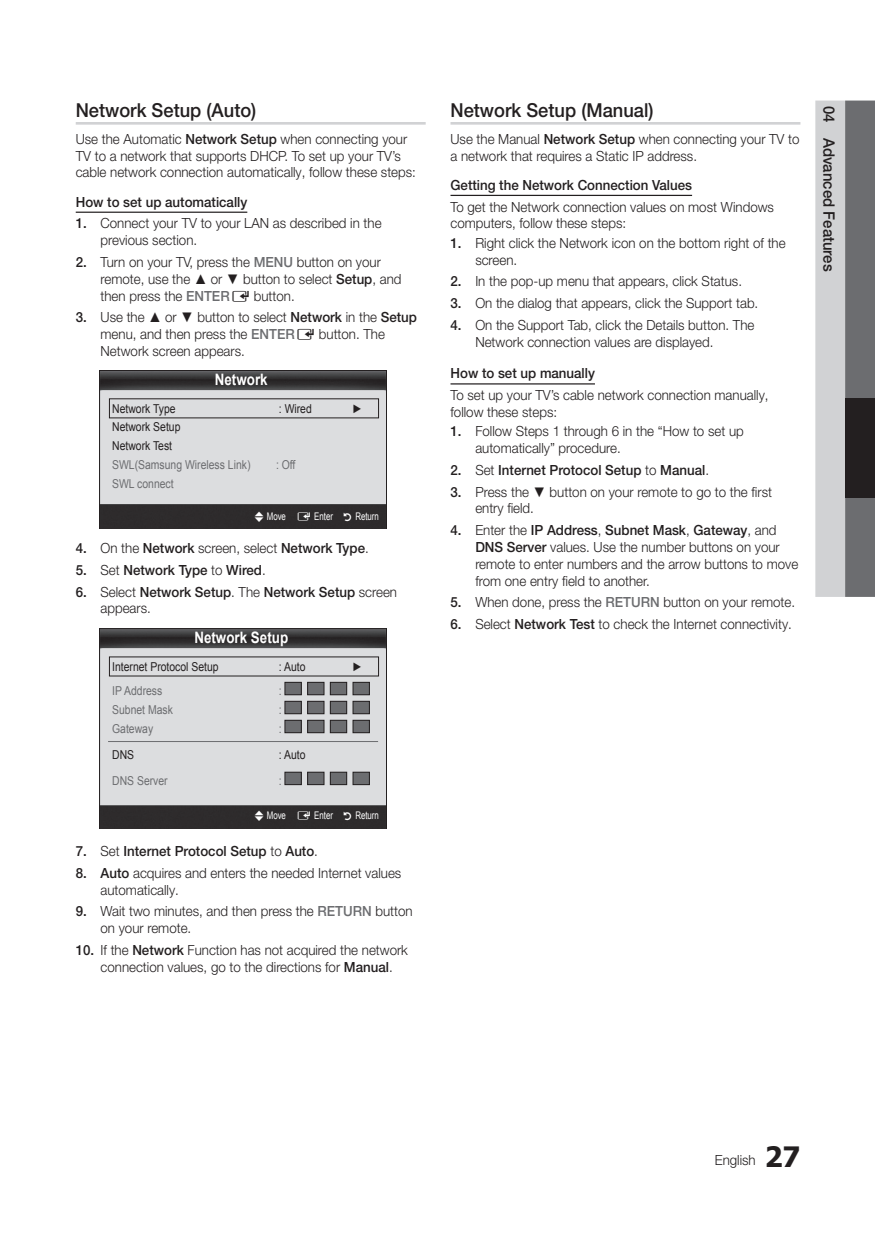
<style>
.page{position:relative;width:875px;height:1242px;background:#fff}
.page>*{position:absolute;margin:0;border:0;box-sizing:border-box;transform-origin:0 0}
.t1{font:500 19.25px "Helvetica Neue LT Pro";color:#231f20;scale:.95 1}
.t2{font:700 15.75px "Arial";color:#fff;scale:.85 1}
.t3{font:500 15.75px "Helvetica Neue LT Pro";color:#231f20;scale:.95 1}
.t4{font:300 14px/16.8px "Helvetica Neue LT Pro";color:#231f20;scale:.95 1}
.t5{font:500 14px/16.8px "Helvetica Neue LT Pro";color:#231f20;scale:.95 1}
.t6{font:12.25px "Arial";color:#6c6d70;scale:.85 1}
.t7{font:12.25px/18.9px "Arial";color:#231f20;scale:.85 1}
.t8{font:10.5px "Arial";color:#fff;scale:.75 1}
.s1{font-weight:500}
.s2{font-weight:500;color:#6c6d70}
.s3{font-family:"Arial";font-weight:400}
.s4{font-family:"ASTTV Icons 2";font-weight:400}
.s5{font-family:"ASTTV Icons 2"}
.s6{font-weight:300}
.s7{font-family:"Tahoma";font-weight:700;font-size:28px}
</style>
<div class="page">
<svg style="left:815px;top:100px;width:59px;height:497px;background:#a5a6a8"></svg>
<div style="left:845px;top:398px;width:29px;height:99px;background:#231f20"></div>
<hr style="left:76px;top:122px;width:349px;height:3px;background:#d1d2d4">
<hr style="left:76px;top:211px;width:171px;height:2px;background:#231f20">
<hr style="left:450px;top:122px;width:350px;height:3px;background:#d1d2d4">
<hr style="left:450px;top:195px;width:242px;height:1px;background:#231f20">
<hr style="left:450px;top:383px;width:145px;height:1px;background:#231f20">
<svg style="left:99px;top:628px;width:288px;height:200px;background:#b1b2b3"></svg>
<div style="left:285px;top:682px;width:16px;height:12px;background:#6c6d70"></div>
<div style="left:284px;top:682px;width:17px;height:13px;border:1px solid #231f20"></div>
<div style="left:307px;top:682px;width:17px;height:12px;background:#6c6d70"></div>
<div style="left:307px;top:682px;width:17px;height:13px;border:1px solid #231f20"></div>
<div style="left:330px;top:682px;width:16px;height:12px;background:#6c6d70"></div>
<div style="left:330px;top:682px;width:17px;height:13px;border:1px solid #231f20"></div>
<div style="left:353px;top:682px;width:16px;height:12px;background:#6c6d70"></div>
<div style="left:353px;top:682px;width:16px;height:13px;border:1px solid #231f20"></div>
<div style="left:285px;top:701px;width:16px;height:12px;background:#6c6d70"></div>
<div style="left:284px;top:701px;width:17px;height:13px;border:1px solid #231f20"></div>
<div style="left:307px;top:701px;width:17px;height:12px;background:#6c6d70"></div>
<div style="left:307px;top:701px;width:17px;height:13px;border:1px solid #231f20"></div>
<div style="left:330px;top:701px;width:16px;height:12px;background:#6c6d70"></div>
<div style="left:330px;top:701px;width:17px;height:13px;border:1px solid #231f20"></div>
<div style="left:353px;top:701px;width:16px;height:12px;background:#6c6d70"></div>
<div style="left:353px;top:701px;width:16px;height:13px;border:1px solid #231f20"></div>
<div style="left:285px;top:720px;width:16px;height:12px;background:#6c6d70"></div>
<div style="left:284px;top:720px;width:17px;height:13px;border:1px solid #231f20"></div>
<div style="left:307px;top:720px;width:17px;height:12px;background:#6c6d70"></div>
<div style="left:307px;top:720px;width:17px;height:13px;border:1px solid #231f20"></div>
<div style="left:330px;top:720px;width:16px;height:12px;background:#6c6d70"></div>
<div style="left:330px;top:720px;width:17px;height:13px;border:1px solid #231f20"></div>
<div style="left:353px;top:720px;width:16px;height:12px;background:#6c6d70"></div>
<div style="left:353px;top:720px;width:16px;height:13px;border:1px solid #231f20"></div>
<div style="left:285px;top:772px;width:16px;height:12px;background:#6c6d70"></div>
<div style="left:284px;top:771px;width:17px;height:13px;border:1px solid #231f20"></div>
<div style="left:307px;top:772px;width:17px;height:12px;background:#6c6d70"></div>
<div style="left:307px;top:771px;width:17px;height:13px;border:1px solid #231f20"></div>
<div style="left:330px;top:772px;width:16px;height:12px;background:#6c6d70"></div>
<div style="left:330px;top:771px;width:17px;height:13px;border:1px solid #231f20"></div>
<div style="left:353px;top:772px;width:16px;height:12px;background:#6c6d70"></div>
<div style="left:353px;top:771px;width:16px;height:13px;border:1px solid #231f20"></div>
<hr style="left:108px;top:741px;width:270px;height:1px;background:#6c6d70">
<svg style="left:99px;top:370px;width:288px;height:158px;background:#aaaaac"></svg>
<div style="left:109px;top:398px;width:270px;height:20px;border:1px solid #231f20"></div>
<h1 class="t1" style="left:76px;top:99px;width:192px">Network Setup (Auto)</h1>
<p class="t4" style="left:76px;top:130px;width:359px">Use the Automatic <span class="s1">Network Setup</span> when connecting your<br>TV to a network that supports DHCP. To set up your TV’s cable network connection automatically, follow these steps:</p>
<p class="t5" style="left:76px;top:193px;width:182px">How to set up automatically</p>
<p class="t4" style="left:100px;top:215px;width:297px;text-indent:-25px"><span class="s1">1.</span> Connect your TV to your LAN as described in the previous section.</p>
<p class="t4" style="left:100px;top:253px;width:318px;text-indent:-25px"><span class="s1">2.</span> Turn on your TV, press the <span class="s2">MENU</span> button on your remote, use the <span class="s3">▲</span> or <span class="s3">▼</span> button to select <span class="s1">Setup</span>, and then press the <span class="s2">ENTER</span><span class="s4">E</span> button.</p>
<p class="t4" style="left:100px;top:309px;width:334px;text-indent:-25px"><span class="s1">3.</span> Use the <span class="s3">▲</span> or <span class="s3">▼</span> button to select <span class="s1">Network</span> in the <span class="s1">Setup </span>menu, and then press the <span class="s2">ENTER</span><span class="s4">E</span> button. The<br>Network screen appears.</p>
<p class="t2" style="left:215px;top:369px;width:64px">Network</p>
<p class="t7" style="left:112px;top:399px;width:76px">Network Type</p>
<p class="t7" style="left:279px;top:399px;width:40px">: Wired</p>
<p class="t7" style="left:352px;top:399px;width:14px">►</p>
<p class="t7" style="left:112px;top:418px;width:82px">Network Setup<br>Network Test</p>
<p class="t6" style="left:112px;top:457px;width:164px">SWL(Samsung Wireless Link)</p>
<p class="t6" style="left:276px;top:457px;width:24px">: Off</p>
<p class="t6" style="left:112px;top:476px;width:74px">SWL connect</p>
<p class="t8" style="left:254px;top:510px;width:168px"><span class="s5">U</span> Move <span class="s5">E</span> Enter <span class="s5">R</span> Return</p>
<p class="t5" style="left:76px;top:539px;width:310px">4. <span class="s6">On the</span> Network <span class="s6">screen, select</span> Network Type<span class="s6">.</span></p>
<p class="t5" style="left:76px;top:561px;width:201px">5. <span class="s6">Set</span> Network Type <span class="s6">to</span> Wired<span class="s6">.</span></p>
<p class="t5" style="left:100px;top:583px;width:313px;text-indent:-25px">6. <span class="s6">Select</span> Network Setup<span class="s6">. The</span> Network Setup <span class="s6">screen appears.</span></p>
<p class="t2" style="left:194px;top:627px;width:112px">Network Setup</p>
<p class="t7" style="left:112px;top:657px;width:127px">Internet Protocol Setup</p>
<p class="t7" style="left:279px;top:657px;width:33px">: Auto</p>
<p class="t7" style="left:352px;top:657px;width:14px">►</p>
<p class="t6" style="left:112px;top:682px;width:61px">IP Address</p>
<p class="t6" style="left:279px;top:682px;width:5px">:</p>
<p class="t6" style="left:112px;top:701px;width:73px">Subnet Mask</p>
<p class="t6" style="left:279px;top:701px;width:5px">:</p>
<p class="t6" style="left:112px;top:720px;width:50px">Gateway</p>
<p class="t6" style="left:279px;top:720px;width:5px">:</p>
<p class="t7" style="left:112px;top:745px;width:27px">DNS</p>
<p class="t7" style="left:279px;top:745px;width:33px">: Auto</p>
<p class="t6" style="left:112px;top:772px;width:67px">DNS Server</p>
<p class="t6" style="left:279px;top:772px;width:5px">:</p>
<p class="t8" style="left:254px;top:808px;width:168px"><span class="s5">U</span> Move <span class="s5">E</span> Enter <span class="s5">R</span> Return</p>
<p class="t5" style="left:76px;top:842px;width:256px">7. <span class="s6">Set</span> Internet Protocol Setup <span class="s6">to</span> Auto<span class="s6">.</span></p>
<p class="t4" style="left:100px;top:864px;width:318px;text-indent:-25px"><span class="s1">8. Auto</span> acquires and enters the needed Internet values automatically.</p>
<p class="t4" style="left:100px;top:902px;width:330px;text-indent:-25px"><span class="s1">9.</span> Wait two minutes, and then press the <span class="s2">RETURN</span> button on your remote.</p>
<p class="t4" style="left:100px;top:941px;width:325px;text-indent:-25px"><span class="s1">10.</span> If the <span class="s1">Network</span> Function has not acquired the network connection values, go to the directions for <span class="s1">Manual</span>.</p>
<h1 class="t1" style="left:450px;top:99px;width:215px">Network Setup (Manual)</h1>
<p class="t4" style="left:450px;top:130px;width:369px">Use the Manual <span class="s1">Network Setup</span> when connecting your TV to a network that requires a Static IP address.</p>
<p class="t5" style="left:450px;top:176px;width:256px">Getting the Network Connection Values</p>
<p class="t4" style="left:450px;top:198px;width:342px">To get the Network connection values on most Windows computers, follow these steps:</p>
<p class="t4" style="left:475px;top:234px;width:328px;text-indent:-25px"><span class="s1">1.</span> Right click the Network icon on the bottom right of the screen.</p>
<p class="t4" style="left:450px;top:272px;width:308px"><span class="s1">2.</span> In the pop-up menu that appears, click Status.</p>
<p class="t4" style="left:450px;top:294px;width:325px"><span class="s1">3.</span> On the dialog that appears, click the Support tab.</p>
<p class="t4" style="left:475px;top:316px;width:295px;text-indent:-25px"><span class="s1">4.</span> On the Support Tab, click the Details button. The<br>Network connection values are displayed.</p>
<p class="t5" style="left:450px;top:365px;width:153px">How to set up manually</p>
<p class="t4" style="left:450px;top:386px;width:336px">To set up your TV’s cable network connection manually, follow these steps:</p>
<p class="t4" style="left:475px;top:422px;width:284px;text-indent:-25px"><span class="s1">1.</span> Follow Steps 1 through 6 in the “How to set up automatically” procedure.</p>
<p class="t5" style="left:450px;top:461px;width:273px">2. <span class="s6">Set</span> Internet Protocol Setup <span class="s6">to</span> Manual<span class="s6">.</span></p>
<p class="t4" style="left:475px;top:483px;width:314px;text-indent:-25px"><span class="s1">3.</span> Press the <span class="s3">▼</span> button on your remote to go to the first entry field.</p>
<p class="t4" style="left:475px;top:521px;width:341px;text-indent:-25px"><span class="s1">4.</span> Enter the <span class="s1">IP Address</span>, <span class="s1">Subnet Mask</span>, <span class="s1">Gateway</span>, and <span class="s1">DNS Server</span> values. Use the number buttons on your remote to enter numbers and the arrow buttons to move from one entry field to another.</p>
<p class="t4" style="left:450px;top:593px;width:364px"><span class="s1">5.</span> When done, press the <span class="s2">RETURN</span> button on your remote.</p>
<p class="t4" style="left:450px;top:615px;width:361px"><span class="s1">6.</span> Select <span class="s1">Network Test</span> to check the Internet connectivity.</p>
<p class="t3" style="left:838px;top:105px;width:176px;rotate:90deg">04 Advanced Features</p>
<p class="t4" style="left:714px;top:1150px;width:92px">English <span class="s7">27</span></p>
</div>
